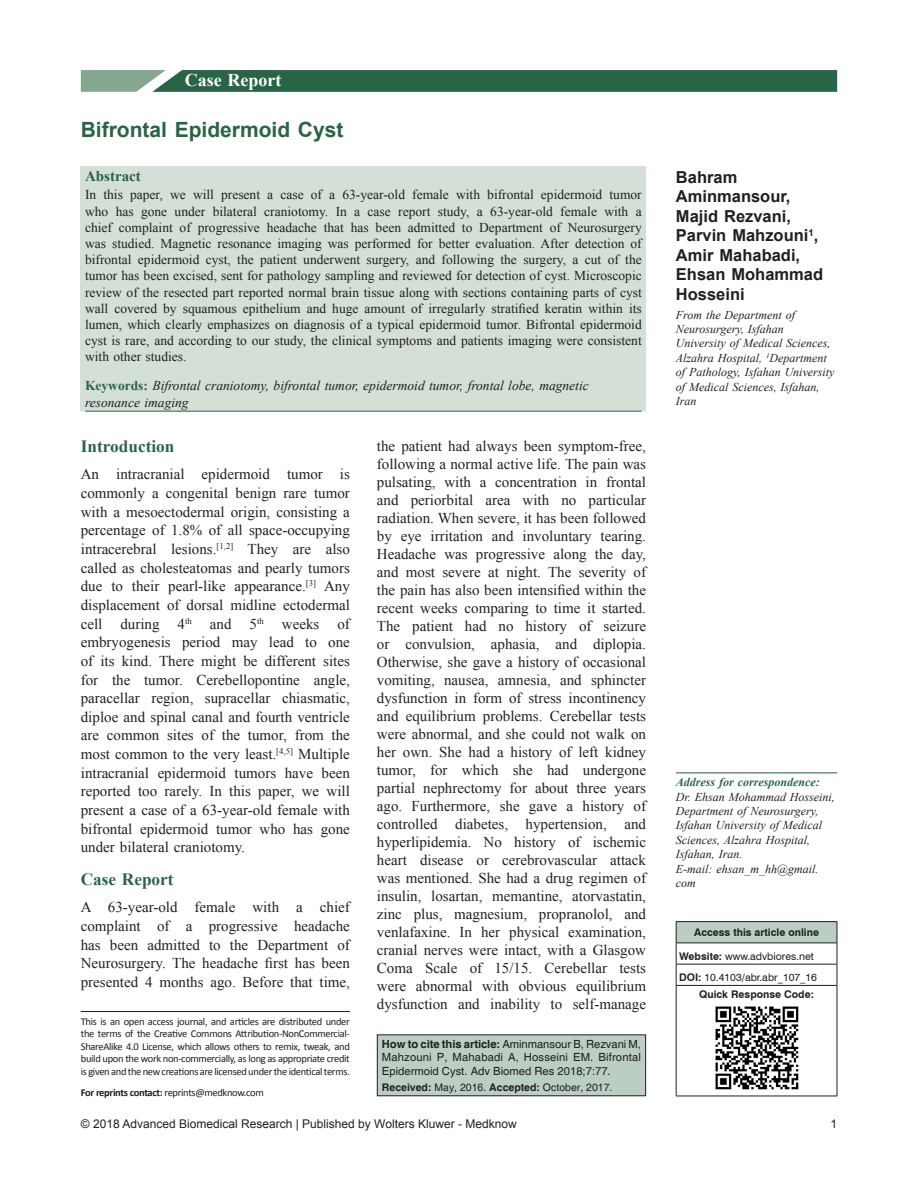
<style>
.page{position:relative;width:918px;height:1188px;background:#fff}
.page>*{position:absolute;margin:0;border:0;box-sizing:border-box;transform-origin:0 0}
.AT{font:700 21px "Arial";color:#286446}
.AH{font:700 18px "Times New Roman";color:#fff}
.t1{font:700 17.25px "Times New Roman";color:#286446}
.AU{font:700 16.5px/19.5px "Arial";color:#231f20}
.TX{font:15px/18px "Times New Roman";color:#231f20;text-align:justify}
.ABSH{font:700 15px "Times New Roman";color:#286446}
.ABS{font:13.5px/16.2px "Times New Roman";color:#231f20;text-align:justify}
.KWD{font:italic 13.5px/16.2px "Times New Roman";color:#231f20}
.ADD{font:italic 12px/14.4px "Times New Roman";color:#231f20}
.AFF{font:italic 12px/14.4px "Times New Roman";color:#231f20}
.t2{font:12px "Arial";color:#231f20}
.HTC{font:11.25px/13.5px "Helvetica";color:#231f20;text-align:justify}
.Pa7{font:10.5px/12.6px "Calibri";letter-spacing:-.03em;color:#211d1e;text-align:justify}
.HIS{font:10.5px "Helvetica";color:#231f20}
.DOI{font:10.5px "Swiss 721 BT";color:#231f20}
.Website{font:10.5px "Swiss 721 BT";color:#231f20}
.ATAO{font:700 10.5px "Swiss 721 BT";color:#231f20}
.QRC{font:700 10.5px "Swiss 721 BT";color:#231f20}
.s1{font-weight:700;font-style:normal;color:#286446}
.s2{font-weight:700}
.s3{font-weight:700;color:#286446}
</style>
<div class="page">
<hr style="left:676px;top:772px;width:161px;height:1px;background:#286446">
<div style="left:81px;top:167px;width:565px;height:244px;background:#d3dfd7"></div>
<hr style="left:85px;top:411px;width:557px;height:1px;background:#286446">
<svg style="left:81px;top:70px;width:756px;height:22px;background:#376e52"></svg>
<div style="left:676px;top:922px;width:161px;height:21px;background:#bacec1"></div>
<hr style="left:676px;top:943px;width:161px;height:1px;background:#231f20">
<hr style="left:676px;top:964px;width:161px;height:1px;background:#231f20">
<hr style="left:676px;top:985px;width:161px;height:1px;background:#231f20">
<hr style="left:676px;top:921px;width:161px;height:1px;background:#231f20">
<svg style="left:676px;top:922px;width:1px;height:63px"></svg>
<svg style="left:837px;top:922px;width:1px;height:63px"></svg>
<hr style="left:676px;top:986px;width:1px;height:110px;background:#231f20">
<hr style="left:837px;top:986px;width:1px;height:110px;background:#231f20">
<hr style="left:676px;top:1096px;width:161px;height:1px;background:#231f20">
<img style="left:715px;top:1006px;width:84px;height:84px">
<div style="left:377px;top:1035px;width:269px;height:61px;background:#bacec1"></div>
<div style="left:377px;top:1034px;width:269px;height:62px;border:1px solid #231f20"></div>
<hr style="left:81px;top:1011px;width:269px;height:1px;background:#211d1e">
<p class="AH" style="left:185px;top:67px;width:98px">Case Report</p>
<p class="AT" style="left:81px;top:116px;width:264px">Bifrontal Epidermoid Cyst</p>
<p class="ABSH" style="left:85px;top:165px;width:57px">Abstract</p>
<p class="ABS" style="left:85px;top:186px;width:558px">In this paper, we will present a case of a 63‑year‑old female with bifrontal epidermoid tumor who has gone under bilateral craniotomy. In a case report study, a 63‑year‑old female with a chief complaint of progressive headache that has been admitted to Department of Neurosurgery was studied. Magnetic resonance imaging was performed for better evaluation. After detection of bifrontal epidermoid cyst, the patient underwent surgery, and following the surgery, a cut of the tumor has been excised, sent for pathology sampling and reviewed for detection of cyst. Microscopic review of the resected part reported normal brain tissue along with sections containing parts of cyst wall covered by squamous epithelium and huge amount of irregularly stratified keratin within its lumen, which clearly emphasizes on diagnosis of a typical epidermoid tumor. Bifrontal epidermoid cyst is rare, and according to our study, the clinical symptoms and patients imaging were consistent with other studies.</p>
<p class="KWD" style="left:85px;top:377px;width:505px"><span class="s1">Keywords:</span> Bifrontal craniotomy, bifrontal tumor, epidermoid tumor, frontal lobe, magnetic resonance imaging</p>
<h1 class="t1" style="left:81px;top:434px;width:95px">Introduction</h1>
<p class="TX" style="left:81px;top:465px;width:271px;line-height:18.6px">An intracranial epidermoid tumor is commonly a congenital benign rare tumor with a mesoectodermal origin, consisting a percentage of 1.8% of all space‑occupying intracerebral lesions.<sup>[1,2]</sup> They are also called as cholesteatomas and pearly tumors due to their pearl‑like appearance.<sup>[3]</sup> Any displacement of dorsal midline ectodermal cell during 4<sup>th</sup> and 5<sup>th</sup> weeks of embryogenesis period may lead to one of its kind. There might be different sites for the tumor. Cerebellopontine angle, paracellar region, supracellar chiasmatic, diploe and spinal canal and fourth ventricle are common sites of the tumor, from the most common to the very least.<sup>[4,5]</sup> Multiple intracranial epidermoid tumors have been reported too rarely. In this paper, we will present a case of a 63‑year‑old female with bifrontal epidermoid tumor who has gone under bilateral craniotomy.</p>
<h1 class="t1" style="left:81px;top:867px;width:94px">Case Report</h1>
<p class="TX" style="left:81px;top:898px;width:271px;line-height:18.6px">A 63‑year‑old female with a chief complaint of a progressive headache has been admitted to the Department of Neurosurgery. The headache first has been presented 4 months ago. Before that time,</p>
<p class="Pa7" style="left:81px;top:1015px;width:271px">This is an open access journal, and articles are distributed under the terms of the Creative Commons Attribution-NonCommercial-ShareAlike 4.0 License, which allows others to remix, tweak, and build upon the work non-commercially, as long as appropriate credit is given and the new creations are licensed under the identical terms.</p>
<p class="Pa7" style="left:81px;top:1086px;width:185px"><span class="s2">For reprints contact:</span> reprints@medknow.com</p>
<p class="TX" style="left:377px;top:436px;width:271px">the patient had always been symptom‑free, following a normal active life. The pain was pulsating, with a concentration in frontal and periorbital area with no particular radiation. When severe, it has been followed by eye irritation and involuntary tearing.<br>Headache was progressive along the day, and most severe at night. The severity of the pain has also been intensified within the recent weeks comparing to time it started.<br>The patient had no history of seizure or convulsion, aphasia, and diplopia.<br>Otherwise, she gave a history of occasional vomiting, nausea, amnesia, and sphincter dysfunction in form of stress incontinency and equilibrium problems. Cerebellar tests were abnormal, and she could not walk on her own. She had a history of left kidney tumor, for which she had undergone partial nephrectomy for about three years ago. Furthermore, she gave a history of controlled diabetes, hypertension, and hyperlipidemia. No history of ischemic heart disease or cerebrovascular attack was mentioned. She had a drug regimen of insulin, losartan, memantine, atorvastatin, zinc plus, magnesium, propranolol, and venlafaxine. In her physical examination, cranial nerves were intact, with a Glasgow Coma Scale of 15/15. Cerebellar tests were abnormal with obvious equilibrium dysfunction and inability to self‑manage</p>
<p class="HTC" style="left:382px;top:1037px;width:261px"><span class="s2">How to cite this article:</span> Aminmansour B, Rezvani M, Mahzouni P, Mahabadi A, Hosseini EM. Bifrontal Epidermoid Cyst. Adv Biomed Res 2018;7:77.</p>
<p class="HIS" style="left:382px;top:1081px;width:232px"><span class="s2">Received:</span> May, 2016. <span class="s2">Accepted:</span> October, 2017.</p>
<p class="AU" style="left:676px;top:168px;width:149px">Bahram<br>Aminmansour,<br>Majid Rezvani,<br>Parvin Mahzouni<sup>1</sup>,<br>Amir Mahabadi,<br>Ehsan Mohammad<br>Hosseini</p>
<p class="AFF" style="left:676px;top:307px;width:160px">From the Department of<br>Neurosurgery, Isfahan<br>University of Medical Sciences,<br>Alzahra Hospital, <sup>1</sup>Department of Pathology, Isfahan University of Medical Sciences, Isfahan,<br>Iran</p>
<p class="ADD" style="left:676px;top:775px;width:161px"><span class="s3">Address for correspondence:<br></span>Dr. Ehsan Mohammad Hosseini,<br>Department of Neurosurgery,<br>Isfahan University of Medical<br>Sciences, Alzahra Hospital,<br>Isfahan, Iran.<br>E‑mail: ehsan_m_hh@gmail. com</p>
<p class="ATAO" style="left:694px;top:925px;width:126px">Access this article online</p>
<p class="Website" style="left:679px;top:949px;width:136px"><span class="s2">Website:</span> www.advbiores.net</p>
<p class="DOI" style="left:679px;top:971px;width:139px"><span class="s2">DOI:</span> 10.4103/abr.abr_107_16</p>
<p class="QRC" style="left:699px;top:987px;width:116px">Quick Response Code:</p>
<p class="t2" style="left:81px;top:1116px;width:437px">© 2018 Advanced Biomedical Research | Published by Wolters Kluwer - Medknow</p>
<p class="t2" style="left:830px;top:1116px;width:8px">1</p>
</div>
